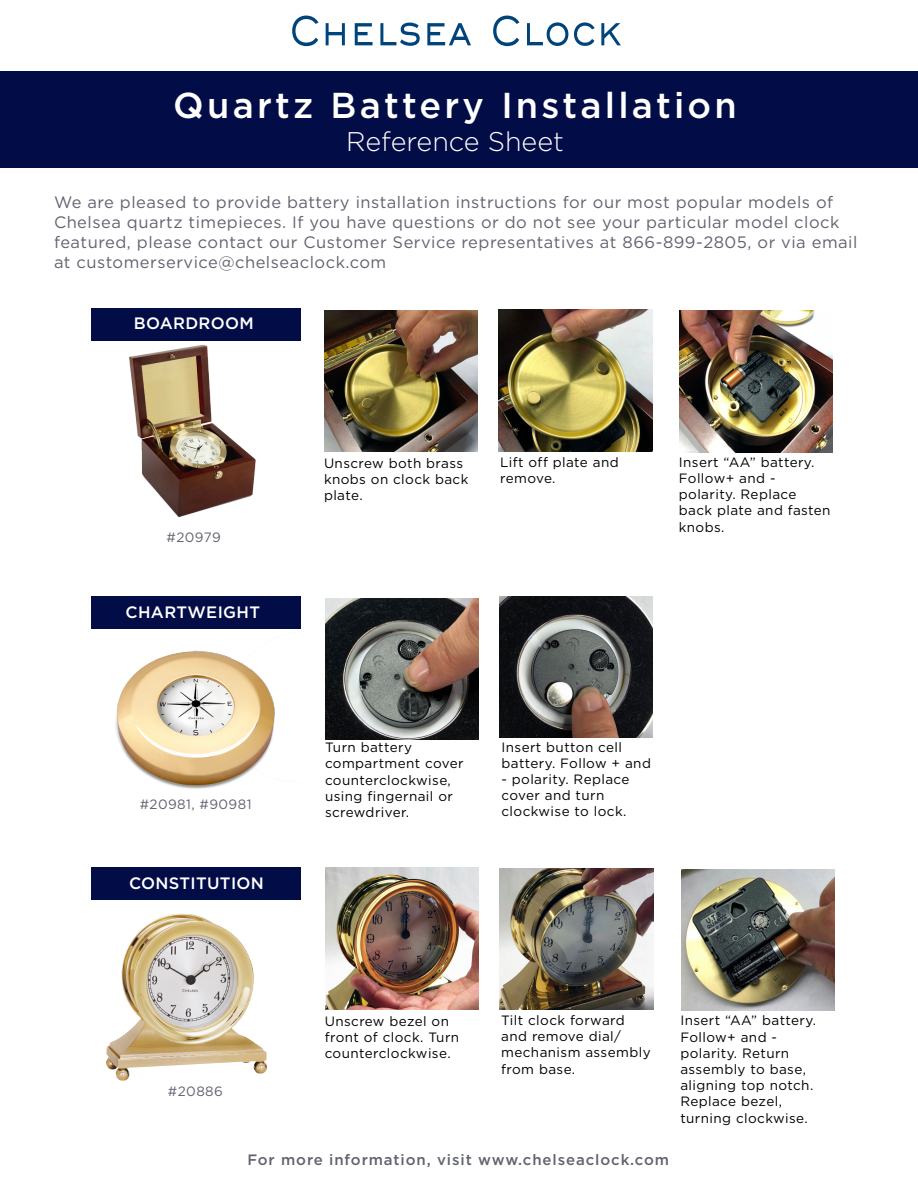
<style>
.page{position:relative;width:918px;height:1188px;background:#fff}
.page>*{position:absolute;margin:0;border:0;box-sizing:border-box;transform-origin:0 0}
.t1{font:500 36px "Gotham";letter-spacing:.09em;color:#fff}
.t2{font:300 27px "Gotham";color:#fff}
.t3{font:16.5px/19.8px "Gotham";letter-spacing:.03em;color:#61636f}
.t4{font:500 16.5px "Gotham";letter-spacing:.02em;color:#fff}
.t5{font:500 15px "Gotham";letter-spacing:.06em;color:#61636f}
.t6{font:13.5px/16.2px "Gotham";letter-spacing:.03em;color:#000}
.t7{font:13.5px "Gotham";letter-spacing:.03em;color:#61636f}
</style>
<div class="page">
<div style="left:0;top:71px;width:918px;height:97px;background:#020c46"></div>
<svg style="left:292px;top:16px;width:26px;height:30px"></svg>
<svg style="left:326px;top:23px;width:19px;height:22px"></svg>
<svg style="left:355px;top:23px;width:18px;height:22px"></svg>
<svg style="left:380px;top:23px;width:40px;height:23px"></svg>
<svg style="left:427px;top:23px;width:44px;height:22px"></svg>
<svg style="left:493px;top:16px;width:26px;height:30px"></svg>
<svg style="left:527px;top:22px;width:41px;height:24px"></svg>
<svg style="left:574px;top:22px;width:21px;height:24px"></svg>
<svg style="left:601px;top:23px;width:20px;height:22px"></svg>
<img style="left:129px;top:345px;width:127px;height:172px">
<img style="left:106px;top:914px;width:162px;height:167px">
<div style="left:92px;top:309px;width:209px;height:32px;background:#020c46"></div>
<img style="left:324px;top:310px;width:154px;height:142px">
<img style="left:499px;top:310px;width:153px;height:142px">
<img style="left:680px;top:310px;width:153px;height:142px">
<div style="left:91px;top:868px;width:209px;height:32px;background:#020c46"></div>
<img style="left:325px;top:868px;width:153px;height:141px">
<img style="left:500px;top:868px;width:153px;height:142px">
<img style="left:681px;top:869px;width:153px;height:142px">
<img style="left:91px;top:625px;width:210px;height:164px">
<div style="left:91px;top:596px;width:209px;height:32px;background:#020c46"></div>
<img style="left:499px;top:596px;width:153px;height:142px">
<img style="left:325px;top:598px;width:153px;height:142px">
<p class="t1" style="left:173px;top:85px;width:565px">Quartz Battery Installation</p>
<p class="t2" style="left:346px;top:127px;width:219px">Reference Sheet</p>
<p class="t3" style="left:54px;top:192px;width:805px">We are pleased to provide battery installation instructions for our most popular models of Chelsea quartz timepieces. If you have questions or do not see your particular model clock featured, please contact our Customer Service representatives at 866-899-2805, or via email at customerservice@chelseaclock.com</p>
<p class="t4" style="left:134px;top:314px;width:122px">BOARDROOM</p>
<p class="t7" style="left:167px;top:530px;width:56px">#20979</p>
<p class="t4" style="left:126px;top:603px;width:136px">CHARTWEIGHT</p>
<p class="t7" style="left:140px;top:797px;width:113px">#20981, #90981</p>
<p class="t4" style="left:129px;top:874px;width:136px">CONSTITUTION</p>
<p class="t7" style="left:168px;top:1084px;width:56px">#20886</p>
<p class="t6" style="left:324px;top:455px;width:146px">Unscrew both brass knobs on clock back plate.</p>
<p class="t6" style="left:500px;top:454px;width:120px">Lift off plate and remove.</p>
<p class="t6" style="left:679px;top:454px;width:153px">Insert “AA” battery.<br>Follow+ and - polarity. Replace back plate and fasten knobs.</p>
<p class="t6" style="left:325px;top:739px;width:140px">Turn battery compartment cover counterclockwise, using fingernail or screwdriver.</p>
<p class="t6" style="left:502px;top:739px;width:151px">Insert button cell battery. Follow + and</p>
<p class="t6" style="left:502px;top:771px;width:130px">- polarity. Replace cover and turn clockwise to lock.</p>
<p class="t6" style="left:325px;top:1012px;width:136px">Unscrew bezel on front of clock. Turn counterclockwise.</p>
<p class="t6" style="left:501px;top:1012px;width:151px">Tilt clock forward and remove dial/ mechanism assembly from base.</p>
<p class="t6" style="left:680px;top:1012px;width:137px">Insert “AA” battery.<br>Follow+ and - polarity. Return assembly to base, aligning top notch.<br>Replace bezel, turning clockwise.</p>
<p class="t5" style="left:247px;top:1151px;width:423px">For more information, visit www.chelseaclock.com</p>
</div>
